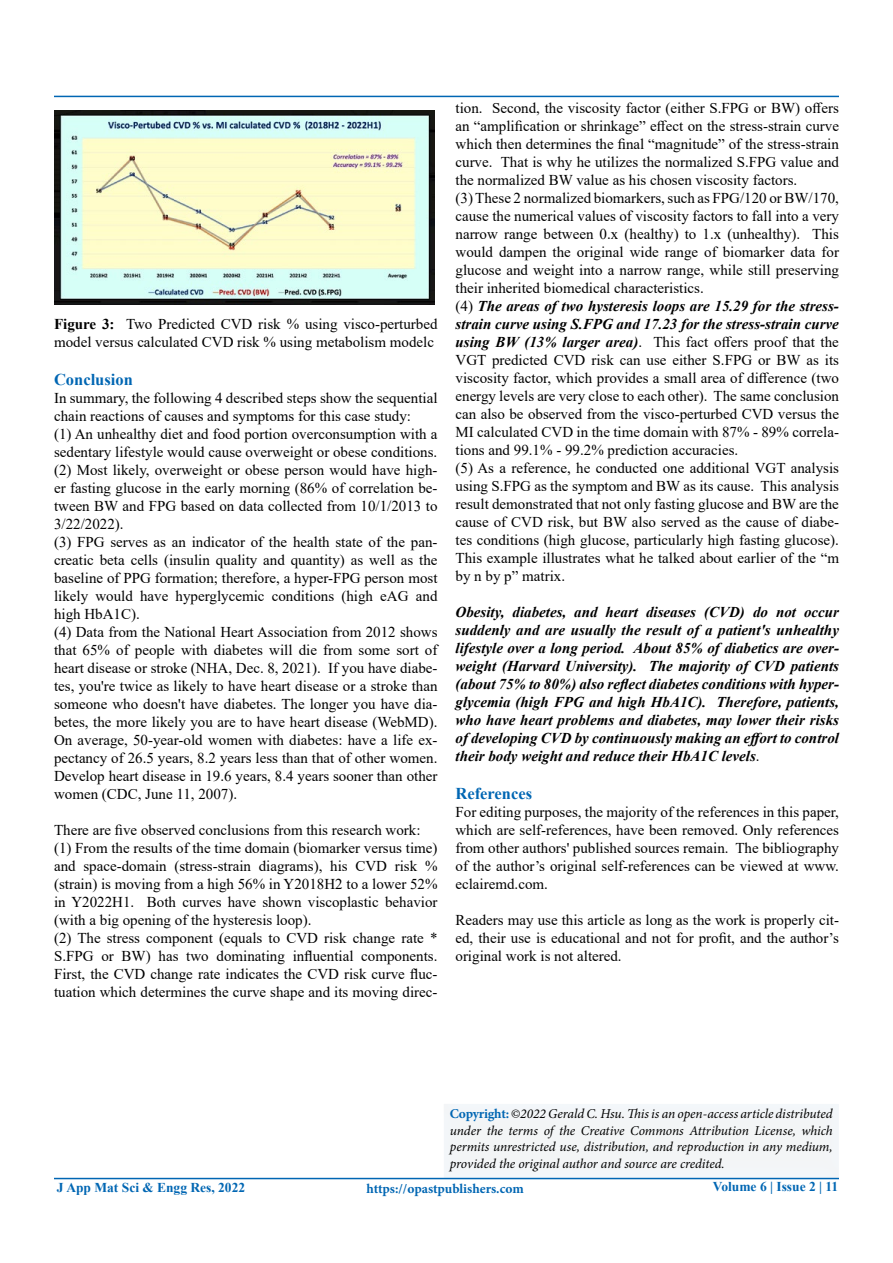
<style>
.page{position:relative;width:893px;height:1263px;background:#fff}
.page>*{position:absolute;margin:0;border:0;box-sizing:border-box;transform-origin:0 0}
.t1{font:700 16.5px "Times New Roman";color:#0066b3}
.t2{font:15px/18px "Times New Roman";color:#000}
.t3{font:italic 700 15px/18px "Times New Roman";color:#000;text-align:justify}
.t4{font:italic 13.5px/16.5px "Minion Pro";letter-spacing:-.01em;color:#000;text-align:justify}
.t5{font:700 13.5px "Times New Roman";color:#0066b3}
.t6{font:700 13.5px "Minion Pro";letter-spacing:-.005em;color:#0066b3}
.s1{font-weight:700}
.s2{font-weight:700;font-style:italic}
.s3{font-weight:400;font-style:normal}
.s4{font-weight:700;font-style:normal;color:#0066b3}
</style>
<div class="page">
<hr style="left:54px;top:1178px;width:785px;height:1px;background:#0066b3">
<hr style="left:54px;top:96px;width:785px;height:1px;background:#0066b3">
<div style="left:431px;top:1094px;width:421px;height:85px;background:#f3f5f7"></div>
<img style="left:54px;top:110px;width:380px;height:195px">
<p class="t2" style="left:54px;top:315px;width:385px"><span class="s1">Figure 3:</span> Two Predicted CVD risk % using visco-perturbed model versus calculated CVD risk % using metabolism modelc</p>
<p class="t1" style="left:54px;top:367px;width:80px">Conclusion</p>
<p class="t2" style="left:54px;top:388px;width:385px">In summary, the following 4 described steps show the sequential chain reactions of causes and symptoms for this case study:<br>(1) An unhealthy diet and food portion overconsumption with a sedentary lifestyle would cause overweight or obese conditions. (2) Most likely, overweight or obese person would have high&shy;er fasting glucose in the early morning (86% of correlation be&shy;tween BW and FPG based on data collected from 10/1/2013 to 3/22/2022).<br>(3) FPG serves as an indicator of the health state of the pan&shy;creatic beta cells (insulin quality and quantity) as well as the baseline of PPG formation; therefore, a hyper-FPG person most likely would have hyperglycemic conditions (high eAG and high HbA1C).<br>(4) Data from the National Heart Association from 2012 shows that 65% of people with diabetes will die from some sort of heart disease or stroke (NHA, Dec. 8, 2021). If you have diabe&shy;tes, you're twice as likely to have heart disease or a stroke than someone who doesn't have diabetes. The longer you have dia&shy;betes, the more likely you are to have heart disease (WebMD).<br>On average, 50-year-old women with diabetes: have a life ex&shy;pectancy of 26.5 years, 8.2 years less than that of other women.<br>Develop heart disease in 19.6 years, 8.4 years sooner than other women (CDC, June 11, 2007).</p>
<p class="t2" style="left:54px;top:820px;width:385px">There are five observed conclusions from this research work: (1) From the results of the time domain (biomarker versus time) and space-domain (stress-strain diagrams), his CVD risk % (strain) is moving from a high 56% in Y2018H2 to a lower 52% in Y2022H1. Both curves have shown viscoplastic behavior (with a big opening of the hysteresis loop).<br>(2) The stress component (equals to CVD risk change rate * S.FPG or BW) has two dominating influential components.<br>First, the CVD change rate indicates the CVD risk curve fluc&shy;tuation which determines the curve shape and its moving direc-</p>
<p class="t2" style="left:455px;top:99px;width:385px">tion. Second, the viscosity factor (either S.FPG or BW) offers an “amplification or shrinkage” effect on the stress-strain curve which then determines the final “magnitude” of the stress-strain curve. That is why he utilizes the normalized S.FPG value and the normalized BW value as his chosen viscosity factors.<br>(3) These 2 normalized biomarkers, such as FPG/120 or BW/170, cause the numerical values of viscosity factors to fall into a very narrow range between 0.x (healthy) to 1.x (unhealthy). This would dampen the original wide range of biomarker data for glucose and weight into a narrow range, while still preserving their inherited biomedical characteristics.<br>(4) <span class="s2">The areas of two hysteresis loops are 15.29 for the stress&shy;strain curve using S.FPG and 17.23 for the stress-strain curve using BW (13% larger area)</span>. This fact offers proof that the VGT predicted CVD risk can use either S.FPG or BW as its viscosity factor, which provides a small area of difference (two energy levels are very close to each other). The same conclusion can also be observed from the visco-perturbed CVD versus the MI calculated CVD in the time domain with 87% - 89% correla&shy;tions and 99.1% - 99.2% prediction accuracies.<br>(5) As a reference, he conducted one additional VGT analysis using S.FPG as the symptom and BW as its cause. This analysis result demonstrated that not only fasting glucose and BW are the cause of CVD risk, but BW also served as the cause of diabe&shy;tes conditions (high glucose, particularly high fasting glucose).<br>This example illustrates what he talked about earlier of the “m by n by p” matrix.</p>
<p class="t3" style="left:455px;top:603px;width:385px">Obesity, diabetes, and heart diseases (CVD) do not occur suddenly and are usually the result of a patient's unhealthy lifestyle over a long period. About 85% of diabetics are over&shy;weight (Harvard University). The majority of CVD patients (about 75% to 80%) also reflect diabetes conditions with hyper&shy;glycemia (high FPG and high HbA1C). Therefore, patients, who have heart problems and diabetes, may lower their risks of developing CVD by continuously making an effort to control their body weight and reduce their HbA1C levels<span class="s3">.</span></p>
<p class="t1" style="left:455px;top:781px;width:78px">References</p>
<p class="t2" style="left:455px;top:802px;width:385px;text-align:justify">For editing purposes, the majority of the references in this paper, which are self-references, have been removed. Only references from other authors' published sources remain. The bibliography of the author’s original self-references can be viewed at www. eclairemd.com.</p>
<p class="t2" style="left:455px;top:910px;width:385px;text-align:justify">Readers may use this article as long as the work is properly cit&shy;ed, their use is educational and not for profit, and the author’s original work is not altered.</p>
<p class="t4" style="left:450px;top:1106px;width:384px"><span class="s4">Copyright:</span> ©2022 Gerald C. Hsu. This is an open-access article distributed under the terms of the Creative Commons Attribution License, which permits unrestricted use, distribution, and reproduction in any medium, provided the original author and source are credited.</p>
<p class="t5" style="left:57px;top:1178px;width:190px">J App Mat Sci &amp; Engg Res, 2022</p>
<p class="t5" style="left:713px;top:1177px;width:127px">Volume 6 | Issue 2 | 11</p>
<p class="t6" style="left:367px;top:1179px;width:159px">https://opastpublishers.com</p>
</div>
